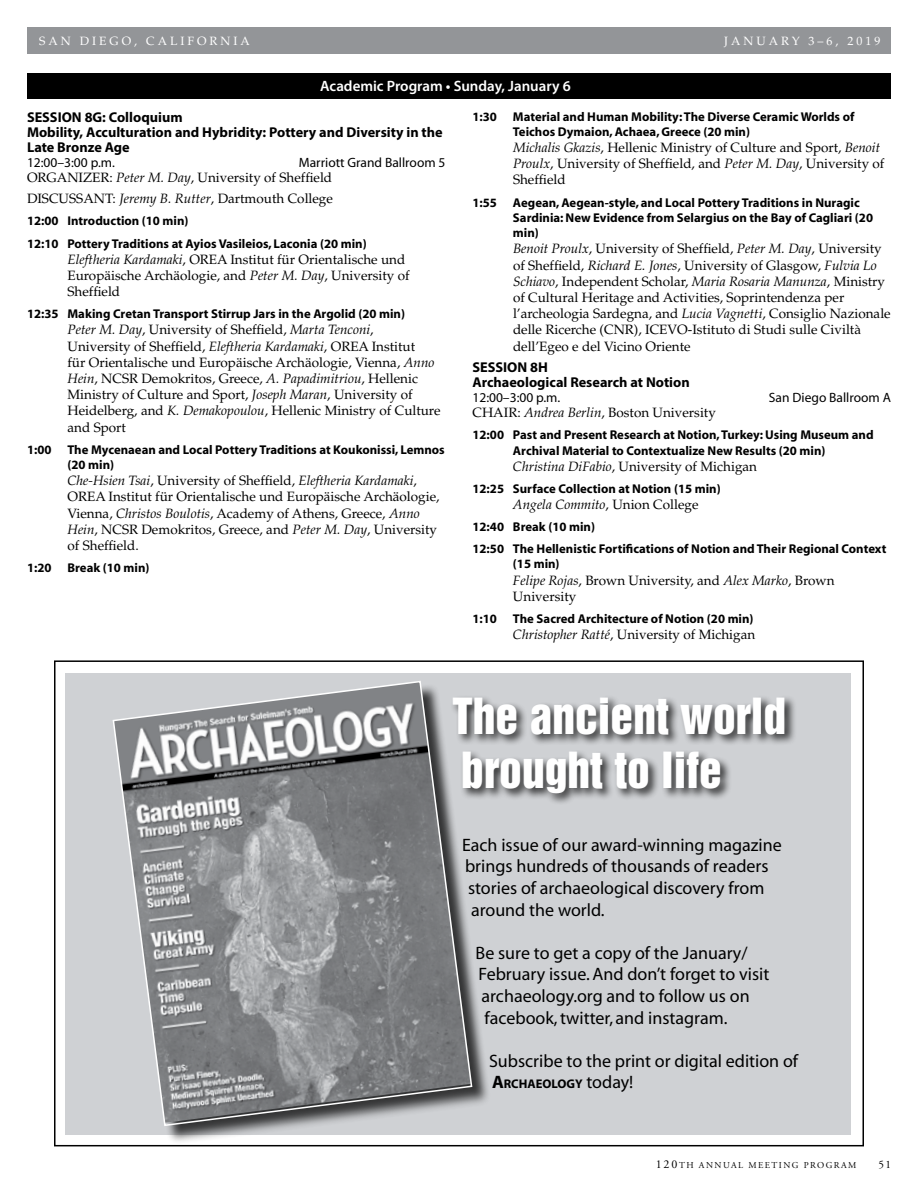
<style>
.page{position:relative;width:918px;height:1188px;background:#fff}
.page>*{position:absolute;margin:0;border:0;box-sizing:border-box;transform-origin:0 0}
.t1{font:45.6px/54px "Helvetica Inserat";color:#fff}
.t2{font:18px "Myriad";color:#000}
.t3{font:600 15px "Myriad Pro";color:#fff}
.t4{font:700 14.25px/15px "Myriad Pro";color:#000}
.t5{font:13.5px/16.2px "Palatino";color:#000}
.t6{font:13.5px "Myriad";color:#000}
.t7{font:italic 13.5px "Palatino";color:#000}
.t8{font:700 12.75px/15.3px "Myriad";color:#000}
.t9{font:700 12.6px "Myriad";color:#000}
.t10{font:12px "Palatino";letter-spacing:.25em;color:#fff}
.t11{font:11.25px "Adobe Garamond Pro";color:#000}
.t12{font:9px "Adobe Garamond Pro";letter-spacing:.165em;color:#000}
.s1{font-style:italic}
.s2{font-style:normal}
.s3{font-size:18px}
.s4{font-weight:400;font-size:18px}
.s5{font-size:12px}
</style>
<div class="page">
<div style="left:27px;top:27px;width:864px;height:27px;background:#939598"></div>
<div style="left:27px;top:73px;width:864px;height:25px;background:#000"></div>
<div style="left:66px;top:673px;width:785px;height:462px;background:#cfd1d4"></div>
<div style="left:450px;top:695px;width:347px;height:110px;background:#000;opacity:.75"></div>
<div style="left:115px;top:683px;width:376px;height:462px;background:#000;opacity:.75"></div>
<svg style="left:112px;top:681px;width:361px;height:446px"></svg>
<p class="t10" style="left:39px;top:34px;width:212px">SAN DIEGO, CALIFORNIA</p>
<p class="t3" style="left:320px;top:77px;width:252px">Academic Program • Sunday, January 6</p>
<p class="t10" style="left:724px;top:34px;width:158px">JANUARY 3–6, 2019</p>
<p class="t4" style="left:27px;top:109px;width:417px">SESSION 8G: Colloquium<br>Mobility, Acculturation and Hybridity: Pottery and Diversity in the<br>Late Bronze Age</p>
<p class="t6" style="left:27px;top:155px;width:89px">12:00–3:00 p.m.</p>
<p class="t6" style="left:299px;top:155px;width:148px">Marriott Grand Ballroom 5</p>
<p class="t5" style="left:27px;top:166px;width:307px;line-height:21.8px">ORGANIZER: <span class="s1">Peter M. Day</span>, University of Sheffield<br>DISCUSSANT: <span class="s1">Jeremy B. Rutter</span>, Dartmouth College</p>
<p class="t8" style="left:27px;top:211px;width:341px;line-height:22px">12:00 Introduction (10 min)<br>12:10 Pottery Traditions at Ayios Vasileios, Laconia (20 min)</p>
<p class="t5" style="left:68px;top:251px;width:344px"><span class="s1">Eleftheria Kardamaki</span>, OREA Institut für Orientalische und<br>Europäische Archäologie, and <span class="s1">Peter M. Day</span>, University of<br>Sheffield</p>
<p class="t8" style="left:27px;top:307px;width:380px">12:35 Making Cretan Transport Stirrup Jars in the Argolid (20 min)</p>
<p class="t5" style="left:68px;top:322px;width:375px"><span class="s1">Peter M. Day</span>, University of Sheffield, <span class="s1">Marta Tenconi</span>,<br>University of Sheffield, <span class="s1">Eleftheria Kardamaki</span>, OREA Institut<br>für Orientalische und Europäische Archäologie, Vienna, <span class="s1">Anno Hein</span>, NCSR Demokritos, Greece, <span class="s1">A. Papadimitriou</span>, Hellenic Ministry of Culture and Sport, <span class="s1">Joseph Maran</span>, University of Heidelberg, and <span class="s1">K. Demakopoulou</span>, Hellenic Ministry of Culture and Sport</p>
<p class="t8" style="left:27px;top:442px;width:26px">1:00</p>
<p class="t8" style="left:67px;top:442px;width:379px">The Mycenaean and Local Pottery Traditions at Koukonissi, Lemnos (20 min)</p>
<p class="t5" style="left:68px;top:473px;width:374px"><span class="s1">Che-Hsien Tsai</span>, University of Sheffield, <span class="s1">Eleftheria Kardamaki</span>, OREA Institut für Orientalische und Europäische Archäologie, Vienna, <span class="s1">Christos Boulotis</span>, Academy of Athens, Greece, <span class="s1">Anno Hein</span>, NCSR Demokritos, Greece, and <span class="s1">Peter M. Day</span>, University of Sheffield.</p>
<p class="t8" style="left:27px;top:561px;width:26px">1:20</p>
<p class="t8" style="left:67px;top:561px;width:84px">Break (10 min)</p>
<p class="t8" style="left:472px;top:109px;width:26px">1:30</p>
<p class="t8" style="left:513px;top:109px;width:343px">Material and Human Mobility: The Diverse Ceramic Worlds of<br>Teichos Dymaion, Achaea, Greece (20 min)</p>
<p class="t5" style="left:513px;top:140px;width:373px"><span class="s1">Michalis Gkazis</span>, Hellenic Ministry of Culture and Sport, <span class="s1">Benoit<br>Proulx</span>, University of Sheffield, and <span class="s1">Peter M. Day</span>, University of<br>Sheffield</p>
<p class="t8" style="left:472px;top:195px;width:26px">1:55</p>
<p class="t8" style="left:513px;top:195px;width:362px">Aegean, Aegean-style, and Local Pottery Traditions in Nuragic<br>Sardinia: New Evidence from Selargius on the Bay of Cagliari (20 min)</p>
<p class="t5" style="left:513px;top:241px;width:379px"><span class="s1">Benoit Proulx</span>, University of Sheffield, <span class="s1">Peter M. Day</span>, University of Sheffield, <span class="s1">Richard E. Jones</span>, University of Glasgow, <span class="s1">Fulvia Lo Schiavo</span>, Independent Scholar, <span class="s1">Maria Rosaria Manunza</span>, Ministry of Cultural Heritage and Activities, Soprintendenza per l’archeologia Sardegna, and <span class="s1">Lucia Vagnetti</span>, Consiglio Nazionale delle Ricerche (CNR), ICEVO-Istituto di Studi sulle Civiltà dell’Egeo e del Vicino Oriente</p>
<p class="t4" style="left:472px;top:359px;width:219px">SESSION 8H<br>Archaeological Research at Notion</p>
<p class="t6" style="left:472px;top:391px;width:89px">12:00–3:00 p.m.</p>
<p class="t6" style="left:769px;top:391px;width:124px">San Diego Ballroom A</p>
<p class="t5" style="left:472px;top:405px;width:245px">CHAIR: <span class="s1">Andrea Berlin</span>, Boston University</p>
<p class="t8" style="left:472px;top:428px;width:403px;text-align:center">12:00 Past and Present Research at Notion, Turkey: Using Museum and<br>Archival Material to Contextualize New Results (20 min)</p>
<p class="t5" style="left:513px;top:458px;width:246px"><span class="s1">Christina DiFabio</span>, University of Michigan</p>
<p class="t8" style="left:472px;top:481px;width:250px">12:25 Surface Collection at Notion (15 min)</p>
<p class="t7" style="left:513px;top:497px;width:187px">Angela Commito<span class="s2">, Union College</span></p>
<p class="t8" style="left:472px;top:516px;width:415px;line-height:22px">12:40 Break (10 min)<br>12:50 The Hellenistic Fortifications of Notion and Their Regional Context</p>
<p class="t8" style="left:513px;top:557px;width:48px">(15 min)</p>
<p class="t5" style="left:513px;top:572px;width:323px"><span class="s1">Felipe Rojas</span>, Brown University, and <span class="s1">Alex Marko</span>, Brown<br>University</p>
<p class="t8" style="left:472px;top:611px;width:26px">1:10</p>
<p class="t8" style="left:513px;top:611px;width:242px">The Sacred Architecture of Notion (20 min)</p>
<p class="t5" style="left:513px;top:627px;width:244px"><span class="s1">Christopher Ratté</span>, University of Michigan</p>
<h1 class="t1" style="left:453px;top:689px;width:335px">The ancient world brought to life</h1>
<h2 class="t2" style="left:462px;top:836px;width:321px">Each issue of our award-winning magazine</h2>
<h2 class="t2" style="left:465px;top:857px;width:305px">brings hundreds of thousands of readers</h2>
<h2 class="t2" style="left:468px;top:879px;width:298px">stories of archaeological discovery from</h2>
<h2 class="t2" style="left:471px;top:901px;width:135px">around the world.</h2>
<h2 class="t2" style="left:476px;top:944px;width:274px">Be sure to get a copy of the January/</h2>
<h2 class="t2" style="left:479px;top:965px;width:292px">February issue. And don’t forget to visit</h2>
<h2 class="t2" style="left:482px;top:987px;width:270px">archaeology.org and to follow us on</h2>
<h2 class="t2" style="left:485px;top:1009px;width:244px">facebook, twitter, and instagram.</h2>
<h2 class="t2" style="left:489px;top:1052px;width:311px">Subscribe to the print or digital edition of</h2>
<p class="t9" style="left:492px;top:1078px;width:143px"><span class="s3">A</span>RCHAEOLOGY <span class="s4">today!</span></p>
<p class="t12" style="left:656px;top:1159px;width:202px"><span class="s5">120</span>TH ANNUAL MEETING PROGRAM</p>
<p class="t11" style="left:879px;top:1157px;width:14px">51</p>
</div>
